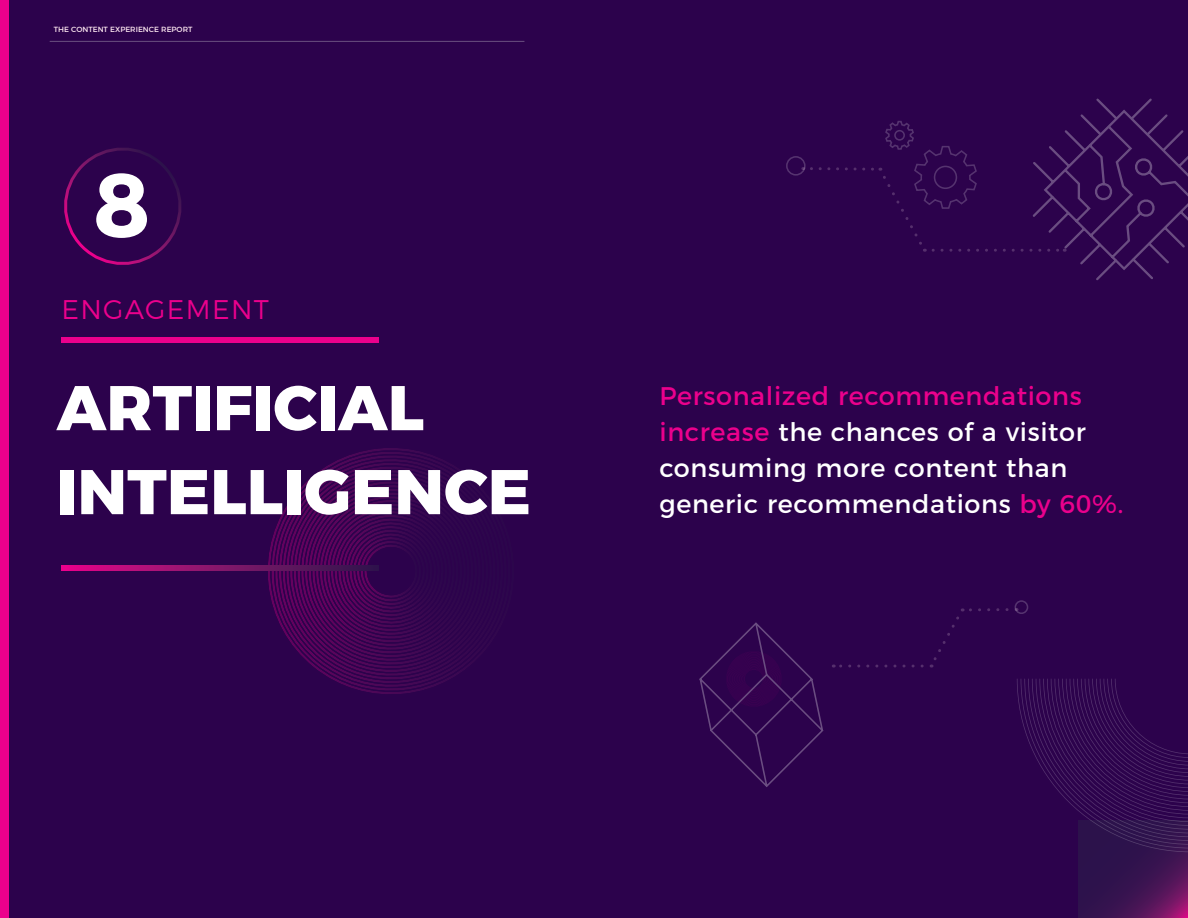
<style>
.page{position:relative;width:1188px;height:918px;background:#2c024c}
.page>*{position:absolute;margin:0;border:0;box-sizing:border-box;transform-origin:0 0}
.t1{font:700 90px "Montserrat";color:#fff}
.t2{font:800 63px/84px "Montserrat";letter-spacing:.005em;color:#fff}
.t3{font:300 27px "Montserrat";letter-spacing:.05em;color:#eb008c}
.t4{font:25.5px/36px "Montserrat";letter-spacing:.025em;color:#fff}
.t5{font:7.5px "Montserrat";color:#ffe9f2}
.s1{color:#eb008c}
</style>
<div class="page">
<svg style="left:268px;top:450px;width:158px;height:244px"></svg>
<svg style="left:272px;top:454px;width:166px;height:236px"></svg>
<svg style="left:276px;top:458px;width:168px;height:228px"></svg>
<svg style="left:280px;top:461px;width:172px;height:222px"></svg>
<svg style="left:283px;top:465px;width:173px;height:214px"></svg>
<svg style="left:287px;top:469px;width:187px;height:206px"></svg>
<div style="left:0;top:0;width:8px;height:918px;background:#ec008c"></div>
<div style="left:62px;top:338px;width:317px;height:5px;background:#ec008c"></div>
<svg style="left:61px;top:565px;width:318px;height:5px;background:#87116a"></svg>
<svg style="left:64px;top:148px;width:117px;height:117px"></svg>
<svg style="left:1079px;top:852px;width:109px;height:66px"></svg>
<hr style="left:50px;top:41px;width:474px;height:1px;background:#c9c9d1">
<svg style="left:1017px;top:679px;width:171px;height:173px"></svg>
<svg style="left:699px;top:622px;width:125px;height:165px"></svg>
<div style="left:786px;top:156px;width:20px;height:20px;border:2px solid #fff;border-radius:50%"></div>
<div style="left:1015px;top:600px;width:13px;height:14px;border:2px solid #fff;border-radius:50%"></div>
<svg style="left:803px;top:98px;width:385px;height:183px"></svg>
<svg style="left:930px;top:608px;width:77px;height:60px"></svg>
<svg style="left:833px;top:665px;width:89px;height:3px"></svg>
<p class="t5" style="left:54px;top:23px;width:140px">THE CONTENT EXPERIENCE REPORT</p>
<h1 class="t1" style="left:94px;top:131px;width:57px">8</h1>
<p class="t3" style="left:62px;top:289px;width:209px">ENGAGEMENT</p>
<h2 class="t2" style="left:57px;top:361px;width:476px">ARTIFICIAL<br>INTELLIGENCE</h2>
<p class="t4" style="left:659px;top:376px;width:465px"><span class="s1">Personalized recommendations increase</span> the chances of a visitor consuming more content than generic recommendations <span class="s1">by 60%.</span></p>
</div>
